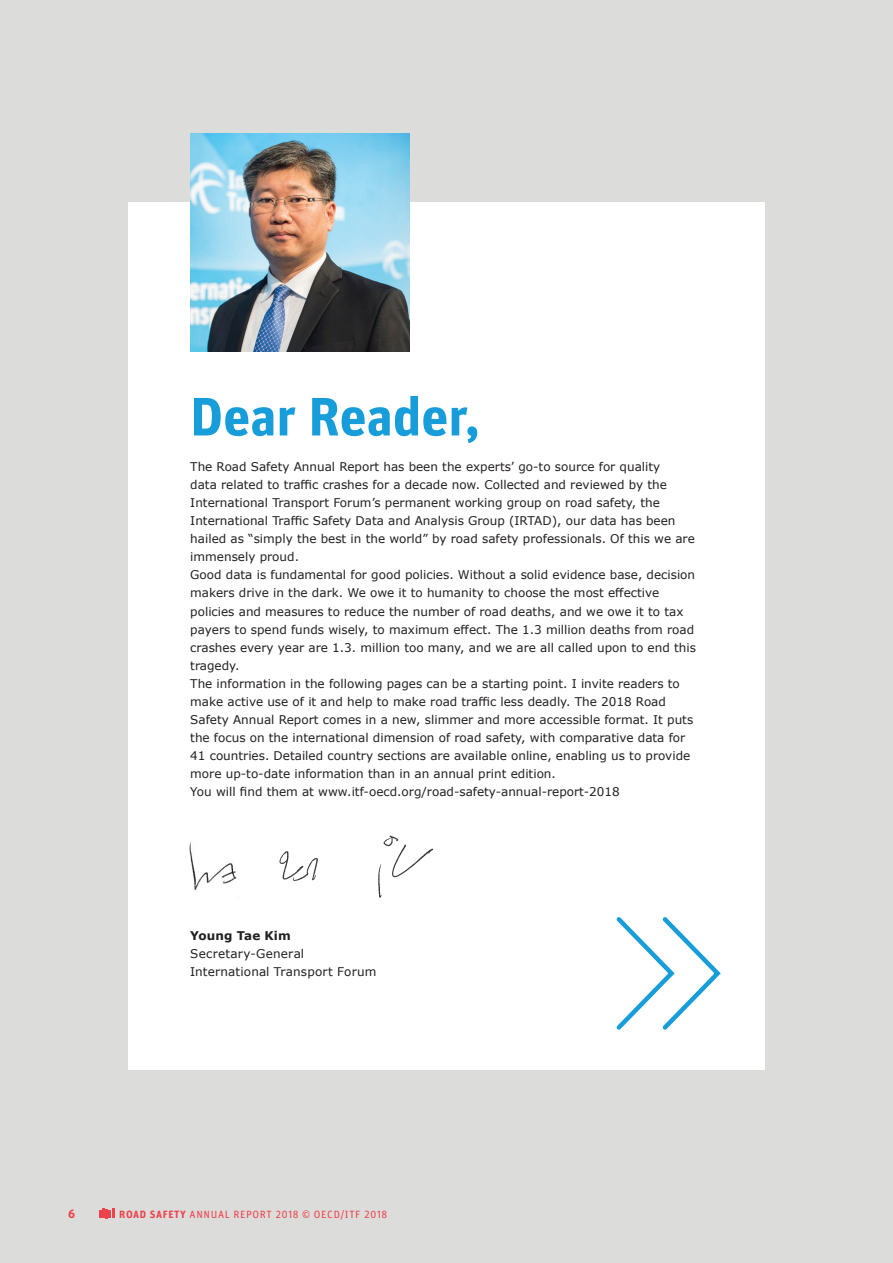
<style>
.page{position:relative;width:893px;height:1263px;background:#dcdcdb}
.page>*{position:absolute;margin:0;border:0;box-sizing:border-box;transform-origin:0 0}
.t1{font:700 54px "Unit Pro";color:#179dd9}
.t2{font:12px/18px "Verdana";color:#231f20}
.t3{font:700 12px "Verdana";letter-spacing:.01em;color:#231f20}
.t4{font:700 12px "Unit Pro";color:#ee434d}
.t5{font:10.5px "Unit Pro";letter-spacing:.06em;color:#ee434d}
.s1{font-weight:700}
</style>
<div class="page">
<svg style="left:99px;top:1208px;width:16px;height:10px"></svg>
<div style="left:128px;top:202px;width:637px;height:867px;background:#fff"></div>
<svg style="left:616px;top:917px;width:105px;height:113px"></svg>
<img style="left:190px;top:133px;width:219px;height:219px">
<img style="left:189px;top:835px;width:245px;height:63px">
<h1 class="t1" style="left:190px;top:377px;width:291px">Dear Reader,</h1>
<p class="t2" style="left:190px;top:458px;width:507px">The Road Safety Annual Report has been the experts’ go-to source for quality<br>data related to traffic crashes for a decade now. Collected and reviewed by the International Transport Forum’s permanent working group on road safety, the International Traffic Safety Data and Analysis Group (IRTAD), our data has been hailed as “simply the best in the world” by road safety professionals. Of this we are immensely proud.<br>Good data is fundamental for good policies. Without a solid evidence base, decision makers drive in the dark. We owe it to humanity to choose the most effective policies and measures to reduce the number of road deaths, and we owe it to tax payers to spend funds wisely, to maximum effect. The 1.3 million deaths from road crashes every year are 1.3. million too many, and we are all called upon to end this tragedy.<br>The information in the following pages can be a starting point. I invite readers to make active use of it and help to make road traffic less deadly. The 2018 Road Safety Annual Report comes in a new, slimmer and more accessible format. It puts the focus on the international dimension of road safety, with comparative data for 41 countries. Detailed country sections are available online, enabling us to provide more up-to-date information than in an annual print edition.<br>You will find them at www.itf-oecd.org/road-safety-annual-report-2018</p>
<p class="t3" style="left:190px;top:927px;width:102px">Young Tae Kim</p>
<p class="t2" style="left:190px;top:944px;width:188px">Secretary-General<br>International Transport Forum</p>
<p class="t4" style="left:68px;top:1205px;width:9px">6</p>
<p class="t5" style="left:119px;top:1207px;width:269px"><span class="s1">ROAD SAFETY</span> ANNUAL REPORT 2018 © OECD/ITF 2018</p>
</div>
